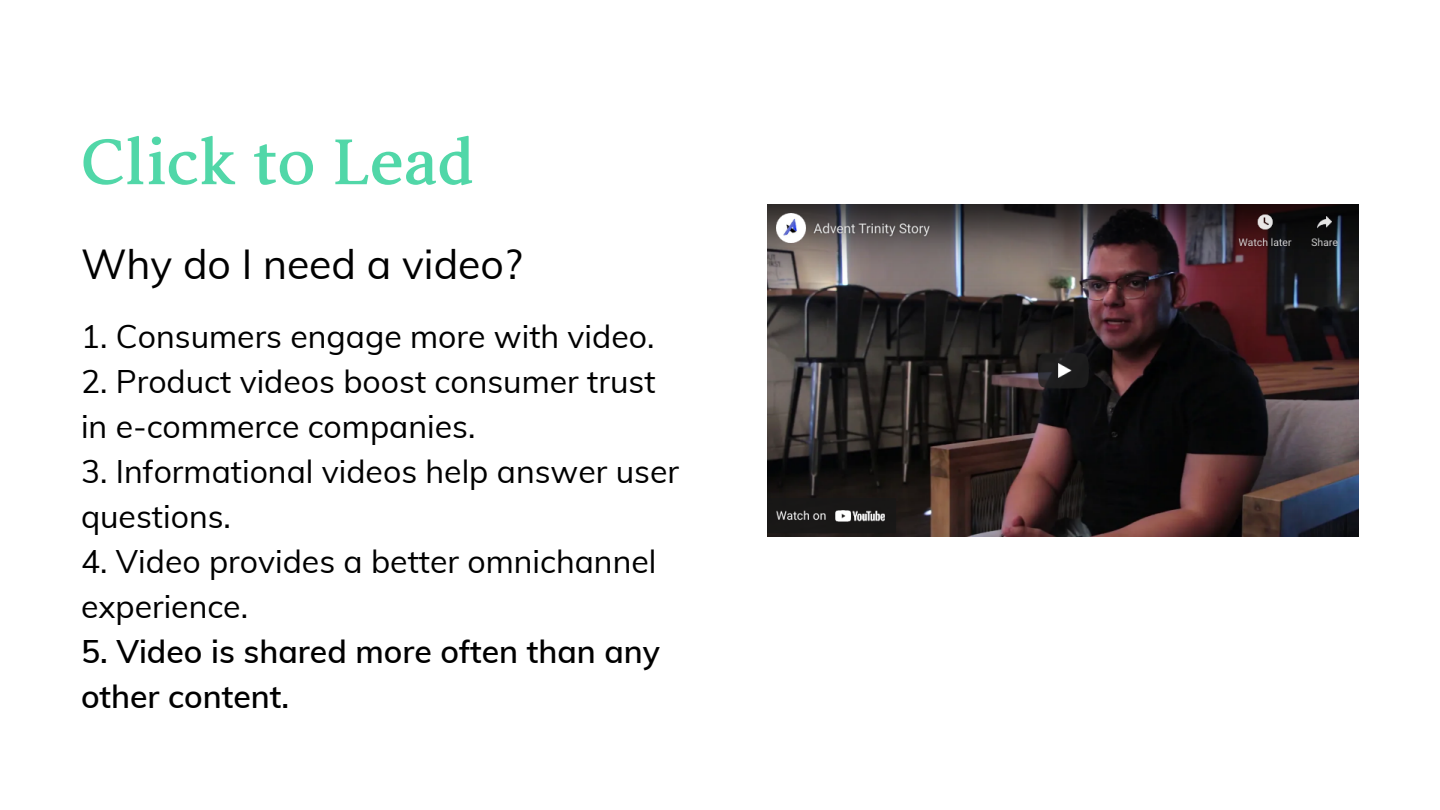
<style>
.page{position:relative;width:1440px;height:810px;background:#fff}
.page>*{position:absolute;margin:0;border:0;box-sizing:border-box;transform-origin:0 0}
.t1{font:62.3px "Arita buri Bold OTF";color:#51d7a8}
.t2{font:41px "Muli";color:#000}
.t3{font:32px/45px "Muli";color:#000}
.t4{font:600 32px/45px "Muli";color:#000}
</style>
<div class="page">
<img style="left:767px;top:204px;width:592px;height:332px">
<h1 class="t1" style="left:81px;top:127px;width:394px">Click to Lead</h1>
<p class="t2" style="left:81px;top:238px;width:443px">Why do I need a video?</p>
<p class="t3" style="left:81px;top:314px;width:575px">1. Consumers engage more with video.</p>
<p class="t3" style="left:81px;top:359px;width:576px">2. Product videos boost consumer trust in e-commerce companies.</p>
<p class="t3" style="left:81px;top:449px;width:600px">3. Informational videos help answer user questions.</p>
<p class="t3" style="left:81px;top:539px;width:577px">4. Video provides a better omnichannel experience.</p>
<p class="t4" style="left:81px;top:629px;width:581px">5. Video is shared more often than any other content.</p>
</div>
